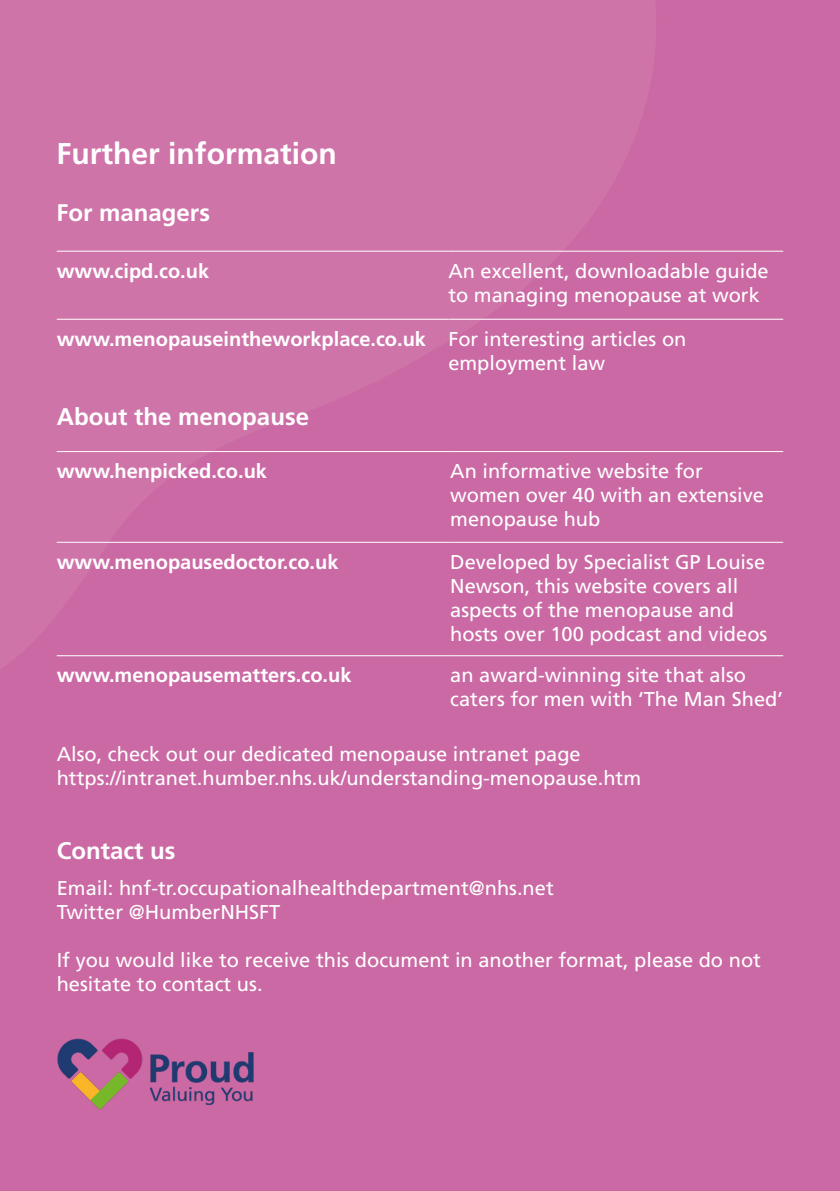
<style>
.page{position:relative;width:840px;height:1191px;background:#fff}
.page>*{position:absolute;margin:0;border:0;box-sizing:border-box;transform-origin:0 0}
.t1{font:700 30px "Frutiger LT Std";color:#fff}
.t2{font:700 24px "Frutiger LT Std";color:#fff}
.t3{font:20px/24px "Frutiger LT Std";color:#fff}
.t4{font:700 20px "Frutiger LT Std";color:#fff}
</style>
<div class="page">
<div style="left:0;top:0;width:839px;height:1191px;background:#cb69a4"></div>
<img style="left:57px;top:1038px;width:197px;height:72px">
<svg style="left:0;top:0;width:670px;height:669px;fill:#cf74a9"></svg>
<hr style="left:57px;top:319px;width:391px;height:1px;background:#fff">
<hr style="left:448px;top:319px;width:334px;height:1px;background:#fff">
<hr style="left:57px;top:251px;width:391px;height:1px;background:#fff">
<hr style="left:448px;top:251px;width:334px;height:1px;background:#fff">
<hr style="left:57px;top:542px;width:393px;height:1px;background:#fff">
<hr style="left:450px;top:542px;width:332px;height:1px;background:#fff">
<hr style="left:57px;top:655px;width:393px;height:1px;background:#fff">
<hr style="left:450px;top:655px;width:332px;height:1px;background:#fff">
<hr style="left:57px;top:451px;width:393px;height:1px;background:#fff">
<hr style="left:450px;top:451px;width:332px;height:1px;background:#fff">
<p class="t1" style="left:56px;top:136px;width:282px">Further information</p>
<p class="t2" style="left:56px;top:199px;width:155px">For managers</p>
<p class="t4" style="left:57px;top:259px;width:154px">www.cipd.co.uk</p>
<p class="t3" style="left:448px;top:259px;width:322px">An excellent, downloadable guide to managing menopause at work</p>
<p class="t4" style="left:57px;top:327px;width:370px">www.menopauseintheworkplace.co.uk</p>
<p class="t3" style="left:448px;top:327px;width:239px">For interesting articles on employment law</p>
<p class="t2" style="left:57px;top:403px;width:254px">About the menopause</p>
<p class="t4" style="left:57px;top:459px;width:212px">www.henpicked.co.uk</p>
<p class="t3" style="left:450px;top:459px;width:315px">An informative website for women over 40 with an extensive menopause hub</p>
<p class="t4" style="left:57px;top:550px;width:283px">www.menopausedoctor.co.uk</p>
<p class="t3" style="left:450px;top:550px;width:318px">Developed by Specialist GP Louise<br>Newson, this website covers all aspects of the menopause and hosts over 100 podcast and videos</p>
<p class="t4" style="left:57px;top:663px;width:296px">www.menopausematters.co.uk</p>
<p class="t3" style="left:450px;top:663px;width:334px">an award-winning site that also caters for men with ‘The Man Shed’</p>
<p class="t3" style="left:57px;top:741px;width:525px">Also, check out our dedicated menopause intranet page</p>
<p class="t3" style="left:57px;top:765px;width:585px">https://intranet.humber.nhs.uk/understanding-menopause.htm</p>
<p class="t2" style="left:57px;top:837px;width:120px">Contact us</p>
<p class="t3" style="left:57px;top:875px;width:498px">Email: hnf-tr.occupationalhealthdepartment@nhs.net</p>
<p class="t3" style="left:57px;top:899px;width:225px">Twitter @HumberNHSFT</p>
<p class="t3" style="left:57px;top:947px;width:705px">If you would like to receive this document in another format, please do not hesitate to contact us.</p>
</div>
